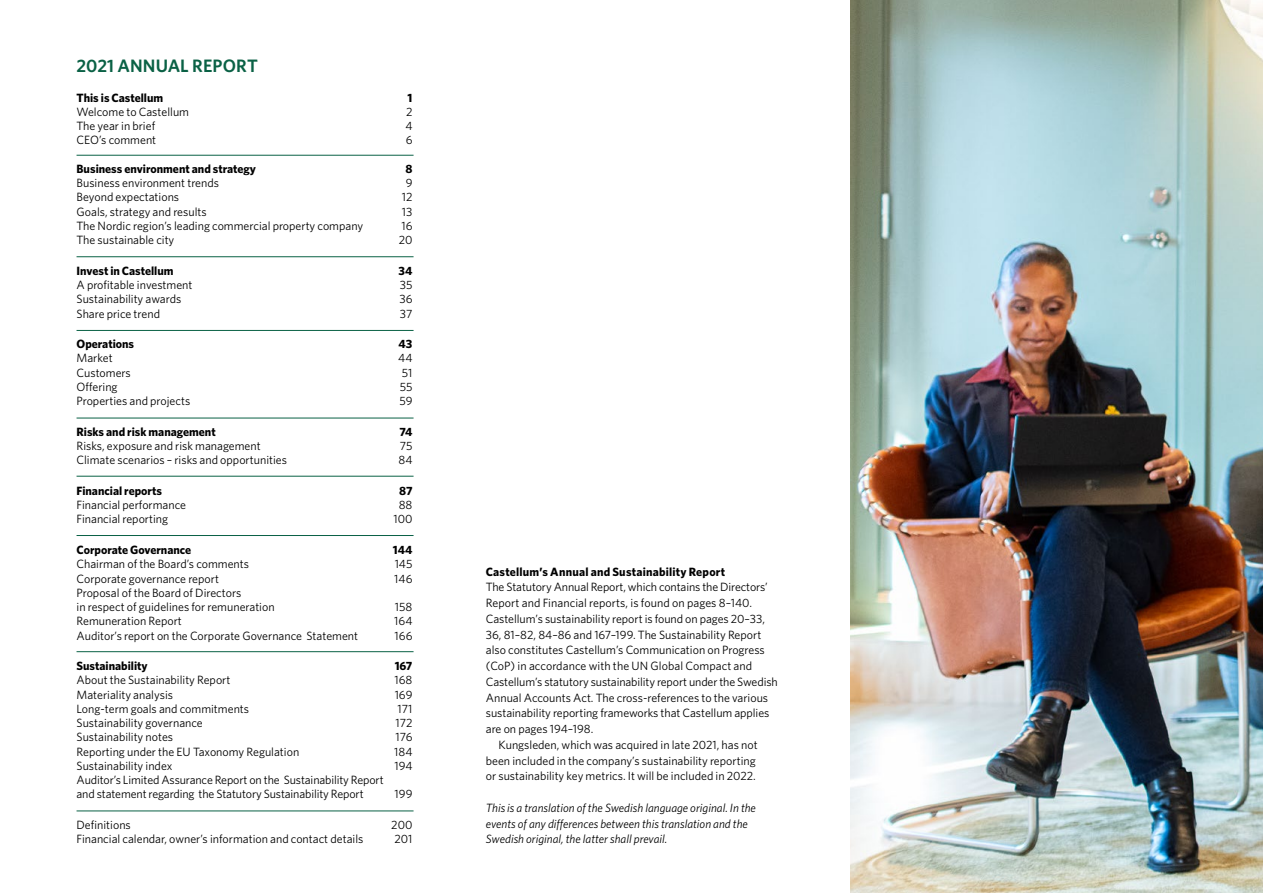
<style>
.page{position:relative;width:1263px;height:893px;background:#fff}
.page>*{position:absolute;margin:0;border:0;box-sizing:border-box;transform-origin:0 0}
.t1{font:600 18px "Whitney";letter-spacing:.01em;color:#0a6145}
.t2{font:12px/14.2px "Whitney";color:#000}
.t3{font:700 12px "Whitney";color:#000}
.t4{font:italic 12px/15.8px "Whitney";color:#000}
.t5{font:700 12px "Whitney";letter-spacing:.02em;color:#000}
</style>
<div class="page">
<hr style="left:77px;top:155px;width:337px;height:1px;background:#0a6145">
<hr style="left:77px;top:256px;width:337px;height:1px;background:#0a6145">
<hr style="left:77px;top:330px;width:337px;height:1px;background:#0a6145">
<hr style="left:77px;top:418px;width:337px;height:1px;background:#0a6145">
<hr style="left:77px;top:476px;width:337px;height:1px;background:#0a6145">
<hr style="left:77px;top:651px;width:337px;height:1px;background:#0a6145">
<hr style="left:77px;top:535px;width:337px;height:1px;background:#0a6145">
<hr style="left:77px;top:811px;width:337px;height:1px;background:#0a6145">
<img style="left:850px;top:0;width:413px;height:893px">
<h1 class="t1" style="left:77px;top:54px;width:183px">2021 ANNUAL REPORT</h1>
<p class="t3" style="left:77px;top:90px;width:88px">This is Castellum</p>
<p class="t3" style="left:408px;top:90px;width:6px">1</p>
<p class="t2" style="left:77px;top:104px;width:114px">Welcome to Castellum</p>
<p class="t2" style="left:406px;top:104px;width:8px">2</p>
<p class="t2" style="left:77px;top:119px;width:80px">The year in brief</p>
<p class="t2" style="left:405px;top:119px;width:9px">4</p>
<p class="t2" style="left:77px;top:133px;width:81px">CEO’s comment</p>
<p class="t2" style="left:406px;top:133px;width:8px">6</p>
<p class="t3" style="left:77px;top:161px;width:181px">Business environment and strategy</p>
<p class="t3" style="left:405px;top:161px;width:9px">8</p>
<p class="t2" style="left:77px;top:176px;width:144px">Business environment trends</p>
<p class="t2" style="left:406px;top:176px;width:8px">9</p>
<p class="t2" style="left:77px;top:190px;width:104px">Beyond expectations</p>
<p class="t2" style="left:402px;top:190px;width:12px">12</p>
<p class="t2" style="left:77px;top:204px;width:132px">Goals, strategy and results</p>
<p class="t2" style="left:402px;top:204px;width:12px">13</p>
<p class="t2" style="left:77px;top:218px;width:288px">The Nordic region’s leading commercial property company</p>
<p class="t2" style="left:401px;top:218px;width:13px">16</p>
<p class="t2" style="left:77px;top:233px;width:99px">The sustainable city</p>
<p class="t2" style="left:399px;top:233px;width:15px">20</p>
<p class="t3" style="left:77px;top:263px;width:99px">Invest in Castellum</p>
<p class="t3" style="left:399px;top:263px;width:15px">34</p>
<p class="t2" style="left:77px;top:277px;width:117px">A profitable investment</p>
<p class="t2" style="left:400px;top:277px;width:14px">35</p>
<p class="t2" style="left:77px;top:292px;width:106px">Sustainability awards</p>
<p class="t2" style="left:399px;top:292px;width:15px">36</p>
<p class="t2" style="left:77px;top:306px;width:85px">Share price trend</p>
<p class="t2" style="left:400px;top:306px;width:14px">37</p>
<p class="t3" style="left:77px;top:336px;width:59px">Operations</p>
<p class="t3" style="left:399px;top:336px;width:15px">43</p>
<p class="t2" style="left:77px;top:351px;width:38px">Market</p>
<p class="t2" style="left:398px;top:351px;width:16px">44</p>
<p class="t2" style="left:77px;top:365px;width:56px">Customers</p>
<p class="t2" style="left:402px;top:365px;width:12px">51</p>
<p class="t2" style="left:77px;top:379px;width:43px">Offering</p>
<p class="t2" style="left:400px;top:379px;width:14px">55</p>
<p class="t2" style="left:77px;top:394px;width:115px">Properties and projects</p>
<p class="t2" style="left:399px;top:394px;width:15px">59</p>
<p class="t3" style="left:77px;top:424px;width:141px">Risks and risk management</p>
<p class="t3" style="left:399px;top:424px;width:14px">74</p>
<p class="t2" style="left:77px;top:438px;width:186px">Risks, exposure and risk management</p>
<p class="t2" style="left:400px;top:438px;width:14px">75</p>
<p class="t2" style="left:77px;top:453px;width:212px">Climate scenarios – risks and opportunities</p>
<p class="t2" style="left:398px;top:453px;width:15px">84</p>
<p class="t3" style="left:77px;top:483px;width:87px">Financial reports</p>
<p class="t3" style="left:399px;top:483px;width:15px">87</p>
<p class="t2" style="left:77px;top:498px;width:111px">Financial performance</p>
<p class="t2" style="left:399px;top:498px;width:15px">88</p>
<p class="t2" style="left:77px;top:512px;width:93px">Financial reporting</p>
<p class="t2" style="left:393px;top:512px;width:21px">100</p>
<p class="t3" style="left:77px;top:542px;width:116px">Corporate Governance</p>
<p class="t3" style="left:393px;top:542px;width:21px">144</p>
<p class="t2" style="left:77px;top:557px;width:174px">Chairman of the Board’s comments</p>
<p class="t2" style="left:395px;top:557px;width:19px">145</p>
<p class="t2" style="left:77px;top:571px;width:144px">Corporate governance report</p>
<p class="t2" style="left:394px;top:571px;width:20px">146</p>
<p class="t2" style="left:77px;top:585px;width:200px">Proposal of the Board of Directors<br>in respect of guidelines for remuneration</p>
<p class="t2" style="left:395px;top:599px;width:19px">158</p>
<p class="t2" style="left:77px;top:614px;width:107px">Remuneration Report</p>
<p class="t2" style="left:394px;top:614px;width:20px">164</p>
<p class="t2" style="left:77px;top:628px;width:283px">Auditor’s report on the Corporate Governance Statement</p>
<p class="t2" style="left:395px;top:628px;width:19px">166</p>
<p class="t3" style="left:77px;top:658px;width:72px">Sustainability</p>
<p class="t3" style="left:395px;top:658px;width:19px">167</p>
<p class="t2" style="left:77px;top:673px;width:155px">About the Sustainability Report</p>
<p class="t2" style="left:395px;top:673px;width:19px">168</p>
<p class="t2" style="left:77px;top:687px;width:98px">Materiality analysis</p>
<p class="t2" style="left:395px;top:687px;width:19px">169</p>
<p class="t2" style="left:77px;top:701px;width:174px">Long-term goals and commitments</p>
<p class="t2" style="left:397px;top:701px;width:17px">171</p>
<p class="t2" style="left:77px;top:715px;width:128px">Sustainability governance</p>
<p class="t2" style="left:395px;top:715px;width:18px">172</p>
<p class="t2" style="left:77px;top:730px;width:98px">Sustainability notes</p>
<p class="t2" style="left:395px;top:730px;width:18px">176</p>
<p class="t2" style="left:77px;top:744px;width:224px">Reporting under the EU Taxonomy Regulation</p>
<p class="t2" style="left:394px;top:744px;width:20px">184</p>
<p class="t2" style="left:77px;top:758px;width:97px">Sustainability index</p>
<p class="t2" style="left:394px;top:758px;width:20px">194</p>
<p class="t2" style="left:77px;top:772px;width:309px">Auditor’s Limited Assurance Report on the Sustainability Report and statement regarding the Statutory Sustainability Report</p>
<p class="t2" style="left:395px;top:787px;width:19px">199</p>
<p class="t2" style="left:77px;top:817px;width:56px">Definitions</p>
<p class="t2" style="left:391px;top:817px;width:23px">200</p>
<p class="t2" style="left:77px;top:832px;width:288px">Financial calendar, owner’s information and contact details</p>
<p class="t2" style="left:394px;top:832px;width:20px">201</p>
<p class="t5" style="left:486px;top:563px;width:241px">Castellum’s Annual and Sustainability Report</p>
<p class="t2" style="left:486px;top:580px;width:283px">The Statutory Annual Report, which contains the Directors’</p>
<p class="t2" style="left:486px;top:596px;width:268px">Report and Financial reports, is found on pages 8–140.</p>
<p class="t2" style="left:486px;top:611px;width:281px">Castellum’s sustainability report is found on pages 20–33,</p>
<p class="t2" style="left:486px;top:627px;width:277px">36, 81–82, 84–86 and 167–199. The Sustainability Report</p>
<p class="t2" style="left:486px;top:643px;width:281px">also constitutes Castellum’s Communication on Progress</p>
<p class="t2" style="left:486px;top:658px;width:268px">(CoP) in accordance with the UN Global Compact and</p>
<p class="t2" style="left:486px;top:674px;width:293px">Castellum’s statutory sustainability report under the Swedish</p>
<p class="t2" style="left:486px;top:690px;width:284px">Annual Accounts Act. The cross-references to the various</p>
<p class="t2" style="left:486px;top:706px;width:285px">sustainability reporting frameworks that Castellum applies</p>
<p class="t2" style="left:486px;top:721px;width:109px">are on pages 194–198.</p>
<p class="t2" style="left:499px;top:737px;width:261px">Kungsleden, which was acquired in late 2021, has not</p>
<p class="t2" style="left:486px;top:753px;width:271px">been included in the company’s sustainability reporting</p>
<p class="t2" style="left:486px;top:769px;width:271px">or sustainability key metrics. It will be included in 2022.</p>
<p class="t4" style="left:486px;top:799px;width:272px">This is a translation of the Swedish language original. In the events of any differences between this translation and the<br>Swedish original, the latter shall prevail.</p>
</div>
